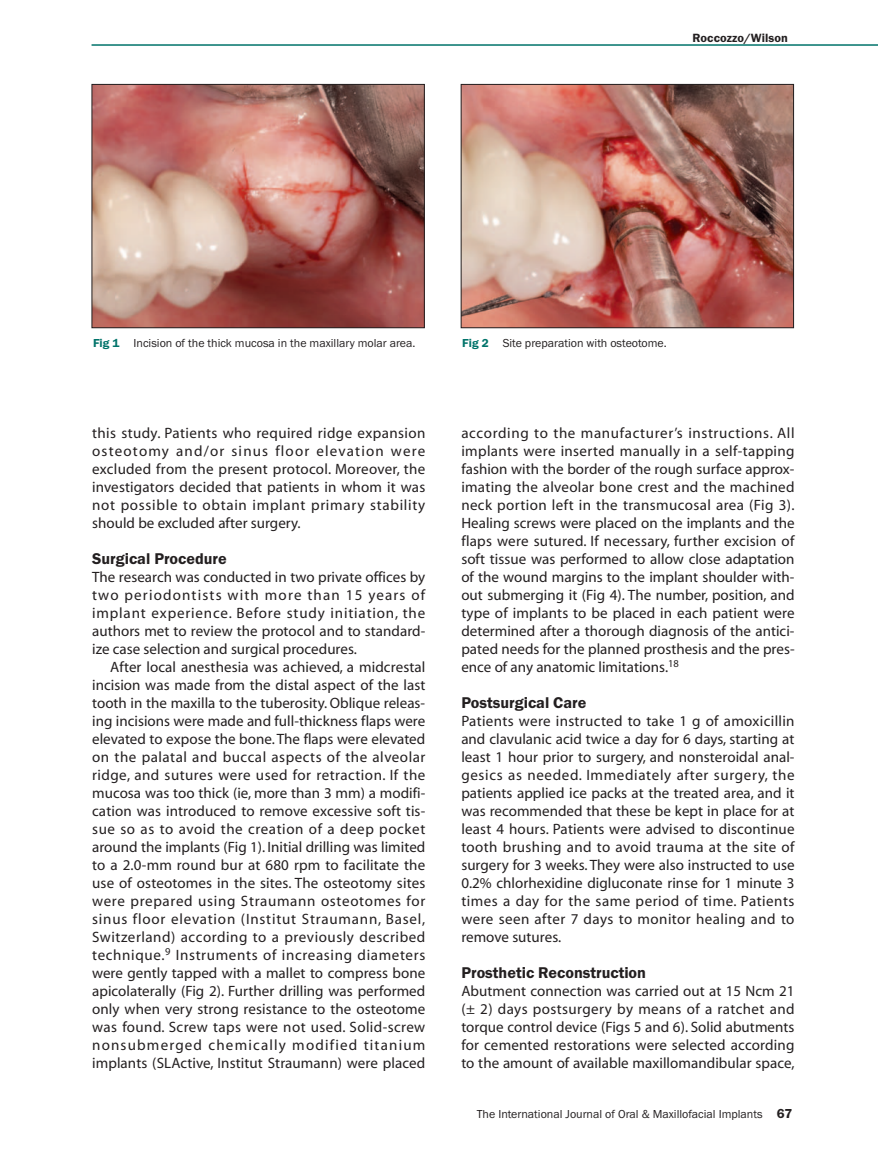
<style>
.page{position:relative;width:878px;height:1175px;background:#fff}
.page>*{position:absolute;margin:0;border:0;box-sizing:border-box;transform-origin:0 0}
.t1{font:600 16.2px "Franklin Gothic EF";color:#231f20}
.t2{font:15px/18px "Myriad";letter-spacing:.005em;color:#231f20;text-align:justify}
.t3{font:600 12.3px "Franklin Gothic EF";letter-spacing:.005em;color:#231f20}
.t4{font:12px "Franklin Gothic EF";color:#231f20}
.s1{font-weight:600;color:#00736a}
.s2{font-weight:600;font-size:13.5px}
</style>
<div class="page">
<img style="left:91px;top:44px;width:787px;height:285px">
<p class="t3" style="left:692px;top:34px;width:97px">Roccozzo/Wilson</p>
<p class="t4" style="left:93px;top:339px;width:324px"><span class="s1">Fig 1</span> Incision of the thick mucosa in the maxillary molar area.</p>
<p class="t4" style="left:462px;top:339px;width:206px"><span class="s1">Fig 2</span> Site preparation with osteotome.</p>
<p class="t2" style="left:92px;top:425px;width:335px">this study. Patients who required ridge expansion osteotomy and/or sinus floor elevation were excluded from the present protocol. Moreover, the investigators decided that patients in whom it was not possible to obtain implant primary stability should be excluded after surgery.</p>
<p class="t1" style="left:92px;top:552px;width:136px">Surgical Procedure</p>
<p class="t2" style="left:92px;top:569px;width:335px">The research was conducted in two private offices by two periodontists with more than 15 years of implant experience. Before study initiation, the authors met to review the protocol and to standard&shy;ize case selection and surgical procedures.</p>
<p class="t2" style="left:92px;top:659px;width:335px;text-indent:18px">After local anesthesia was achieved, a midcrestal incision was made from the distal aspect of the last tooth in the maxilla to the tuberosity. Oblique releas&shy;ing incisions were made and full-thickness flaps were elevated to expose the bone. The flaps were elevated on the palatal and buccal aspects of the alveolar ridge, and sutures were used for retraction. If the mucosa was too thick (ie, more than 3 mm) a modifi&shy;cation was introduced to remove excessive soft tis&shy;sue so as to avoid the creation of a deep pocket around the implants (Fig 1). Initial drilling was limited to a 2.0-mm round bur at 680 rpm to facilitate the use of osteotomes in the sites. The osteotomy sites were prepared using Straumann osteotomes for sinus floor elevation (Institut Straumann, Basel, Switzerland) according to a previously described technique.<sup>9</sup> Instruments of increasing diameters were gently tapped with a mallet to compress bone apicolaterally (Fig 2). Further drilling was performed only when very strong resistance to the osteotome was found. Screw taps were not used. Solid-screw nonsubmerged chemically modified titanium implants (SLActive, Institut Straumann) were placed</p>
<p class="t2" style="left:461px;top:425px;width:335px">according to the manufacturer’s instructions. All implants were inserted manually in a self-tapping fashion with the border of the rough surface approx&shy;imating the alveolar bone crest and the machined neck portion left in the transmucosal area (Fig 3).<br>Healing screws were placed on the implants and the flaps were sutured. If necessary, further excision of soft tissue was performed to allow close adaptation of the wound margins to the implant shoulder with&shy;out submerging it (Fig 4). The number, position, and type of implants to be placed in each patient were determined after a thorough diagnosis of the antici&shy;pated needs for the planned prosthesis and the pres&shy;ence of any anatomic limitations.<sup>18</sup></p>
<p class="t1" style="left:461px;top:696px;width:126px">Postsurgical Care</p>
<p class="t2" style="left:461px;top:713px;width:335px">Patients were instructed to take 1 g of amoxicillin and clavulanic acid twice a day for 6 days, starting at least 1 hour prior to surgery, and nonsteroidal anal&shy;gesics as needed. Immediately after surgery, the patients applied ice packs at the treated area, and it was recommended that these be kept in place for at least 4 hours. Patients were advised to discontinue tooth brushing and to avoid trauma at the site of surgery for 3 weeks. They were also instructed to use 0.2% chlorhexidine digluconate rinse for 1 minute 3 times a day for the same period of time. Patients were seen after 7 days to monitor healing and to remove sutures.</p>
<p class="t1" style="left:461px;top:966px;width:186px">Prosthetic Reconstruction</p>
<p class="t2" style="left:461px;top:983px;width:335px">Abutment connection was carried out at 15 Ncm 21 (± 2) days postsurgery by means of a ratchet and torque control device (Figs 5 and 6). Solid abutments for cemented restorations were selected according to the amount of available maxillomandibular space,</p>
<p class="t4" style="left:477px;top:1109px;width:317px">The International Journal of Oral &amp; Maxillofacial Implants <span class="s2">67</span></p>
</div>
